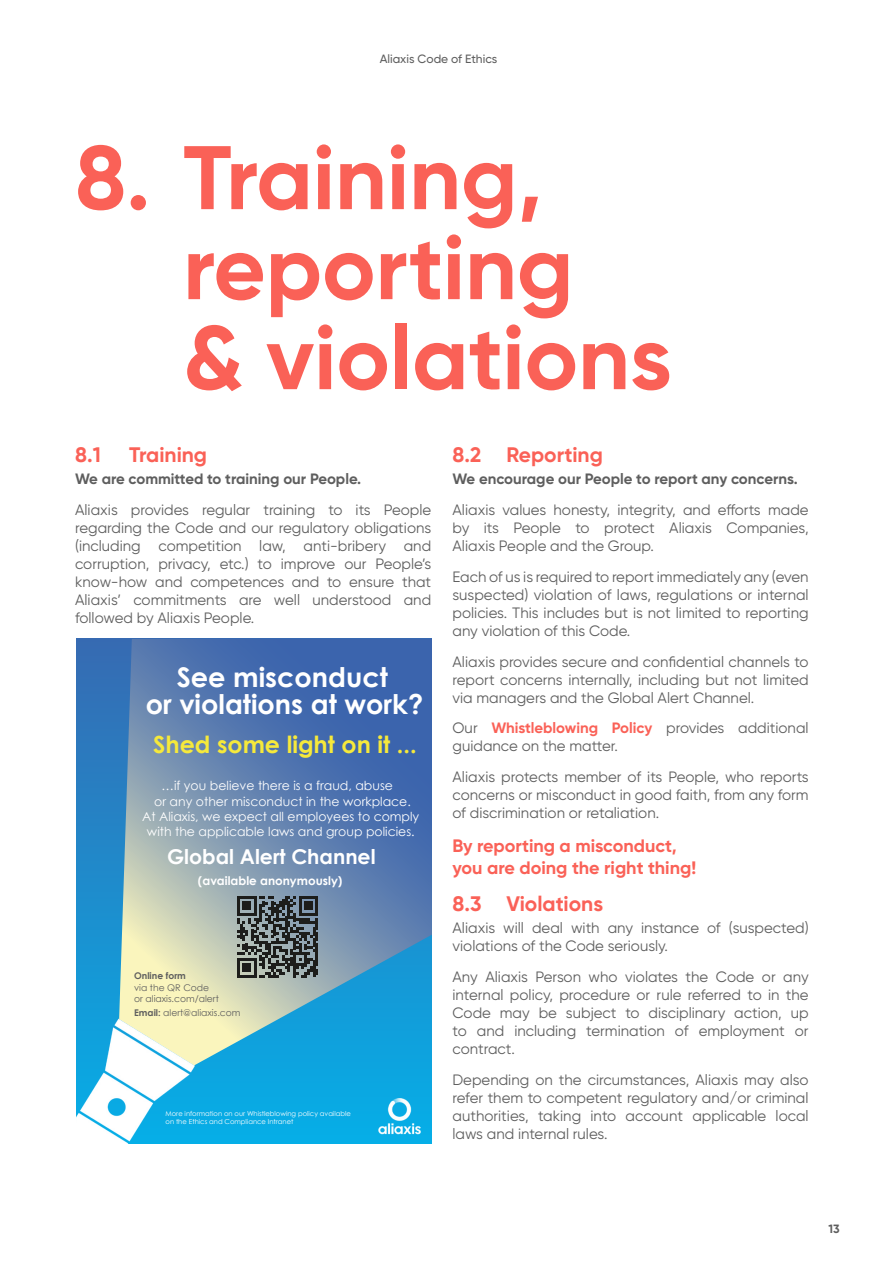
<style>
.page{position:relative;width:893px;height:1263px;background:#fff}
.page>*{position:absolute;margin:0;border:0;box-sizing:border-box;transform-origin:0 0}
.t1{font:700 90px/90px "Gilroy";color:#fa6157}
.t2{font:700 27.15px/26.2px "Century Gothic";color:#fff;text-align:center}
.t3{font:700 23.7px "Century Gothic";color:#f6e93b}
.t4{font:700 21px "Gilroy";color:#fa6157}
.t5{font:700 20.4px "Century Gothic";color:#fff}
.t6{font:700 18px/21.6px "Gilroy";color:#fa6157}
.t7{font:15px/18px "Gilroy";color:#5e5e5e;text-align:justify}
.t8{font:700 15px "Gilroy";color:#5e5e5e}
.t9{font:12.45px/15.5px "Century Gothic";color:#fff;text-align:center}
.t10{font:700 12px "Century Gothic";color:#fff}
.t11{font:500 12px "Gilroy";color:#5e5e5e}
.t12{font:700 12px "Gilroy";color:#5e5e5e}
.t13{font:9.15px/11.1px "Century Gothic";color:#5e5e5e}
.t14{font:700 9.15px "Century Gothic";color:#5e5e5e}
.t15{font:6.75px/8.1px "Century Gothic";color:#fff}
.s1{font-weight:700}
.s2{font-weight:700;color:#fa6157}
</style>
<div class="page">
<svg style="left:76px;top:639px;width:356px;height:505px;background:#1794d3"></svg>
<img style="left:366px;top:1087px;width:66px;height:57px">
<svg style="left:119px;top:639px;width:313px;height:426px;background:#6791b7"></svg>
<svg style="left:237px;top:896px;width:81px;height:81px;background:#555d5e"></svg>
<img style="left:76px;top:1012px;width:132px;height:132px">
<p class="t11" style="left:380px;top:51px;width:119px">Aliaxis Code of Ethics</p>
<h1 class="t1" style="left:183px;top:132px;width:490px;text-indent:-108px">8. Training, reporting<br>&amp; violations</h1>
<h3 class="t4" style="left:75px;top:442px;width:27px">8.1</h3>
<h3 class="t4" style="left:129px;top:442px;width:79px">Training</h3>
<p class="t8" style="left:75px;top:470px;width:288px">We are committed to training our People.</p>
<p class="t7" style="left:75px;top:501px;width:358px">Aliaxis provides regular training to its People regarding the Code and our regulatory obligations (including competition law, anti-bribery and corruption, privacy, etc.) to improve our People’s know-how and competences and to ensure that Aliaxis’ commitments are well understood and followed by Aliaxis People.</p>
<h2 class="t2" style="left:146px;top:663px;width:279px">See misconduct<br>or violations at work?</h2>
<h3 class="t3" style="left:153px;top:727px;width:265px">Shed some light on it ...</h3>
<p class="t9" style="left:142px;top:777px;width:278px">…if you believe there is a fraud, abuse<br>or any other misconduct in the workplace.<br>At Aliaxis, we expect all employees to comply with the applicable laws and group policies.</p>
<p class="t10" style="left:198px;top:871px;width:146px">(available anonymously)</p>
<h3 class="t5" style="left:167px;top:841px;width:210px">Global Alert Channel</h3>
<p class="t14" style="left:134px;top:969px;width:53px">Online form</p>
<p class="t13" style="left:134px;top:981px;width:86px">via the QR Code or aliaxis.com/alert</p>
<p class="t13" style="left:134px;top:1007px;width:108px"><span class="s1">Email:</span> alert@aliaxis.com</p>
<p class="t15" style="left:166px;top:1109px;width:187px">More information on our Whistleblowing policy available on the Ethics and Compliance Intranet</p>
<h3 class="t4" style="left:452px;top:442px;width:152px">8.2 Reporting</h3>
<p class="t8" style="left:452px;top:470px;width:347px">We encourage our People to report any concerns.</p>
<p class="t7" style="left:452px;top:501px;width:358px">Aliaxis values honesty, integrity, and efforts made by its People to protect Aliaxis Companies, Aliaxis People and the Group.</p>
<p class="t7" style="left:452px;top:567px;width:358px">Each of us is required to report immediately any (even suspected) violation of laws, regulations or internal policies. This includes but is not limited to reporting any violation of this Code.</p>
<p class="t7" style="left:452px;top:652px;width:358px">Aliaxis provides secure and confidential channels to report concerns internally, including but not limited via managers and the Global Alert Channel.</p>
<p class="t7" style="left:452px;top:719px;width:358px">Our <span class="s2">Whistleblowing Policy</span> provides additional guidance on the matter.</p>
<p class="t7" style="left:452px;top:768px;width:358px">Aliaxis protects member of its People, who reports concerns or misconduct in good faith, from any form of discrimination or retaliation.</p>
<p class="t6" style="left:452px;top:835px;width:245px">By reporting a misconduct, you are doing the right thing!</p>
<h3 class="t4" style="left:452px;top:890px;width:152px">8.3 Violations</h3>
<p class="t7" style="left:452px;top:919px;width:358px">Aliaxis will deal with any instance of (suspected) violations of the Code seriously.</p>
<p class="t7" style="left:452px;top:967px;width:358px">Any Aliaxis Person who violates the Code or any internal policy, procedure or rule referred to in the Code may be subject to disciplinary action, up to and including termination of employment or contract.</p>
<p class="t7" style="left:452px;top:1070px;width:358px">Depending on the circumstances, Aliaxis may also refer them to competent regulatory and/or criminal authorities, taking into account applicable local laws and internal rules.</p>
<p class="t12" style="left:829px;top:1221px;width:13px">13</p>
</div>
